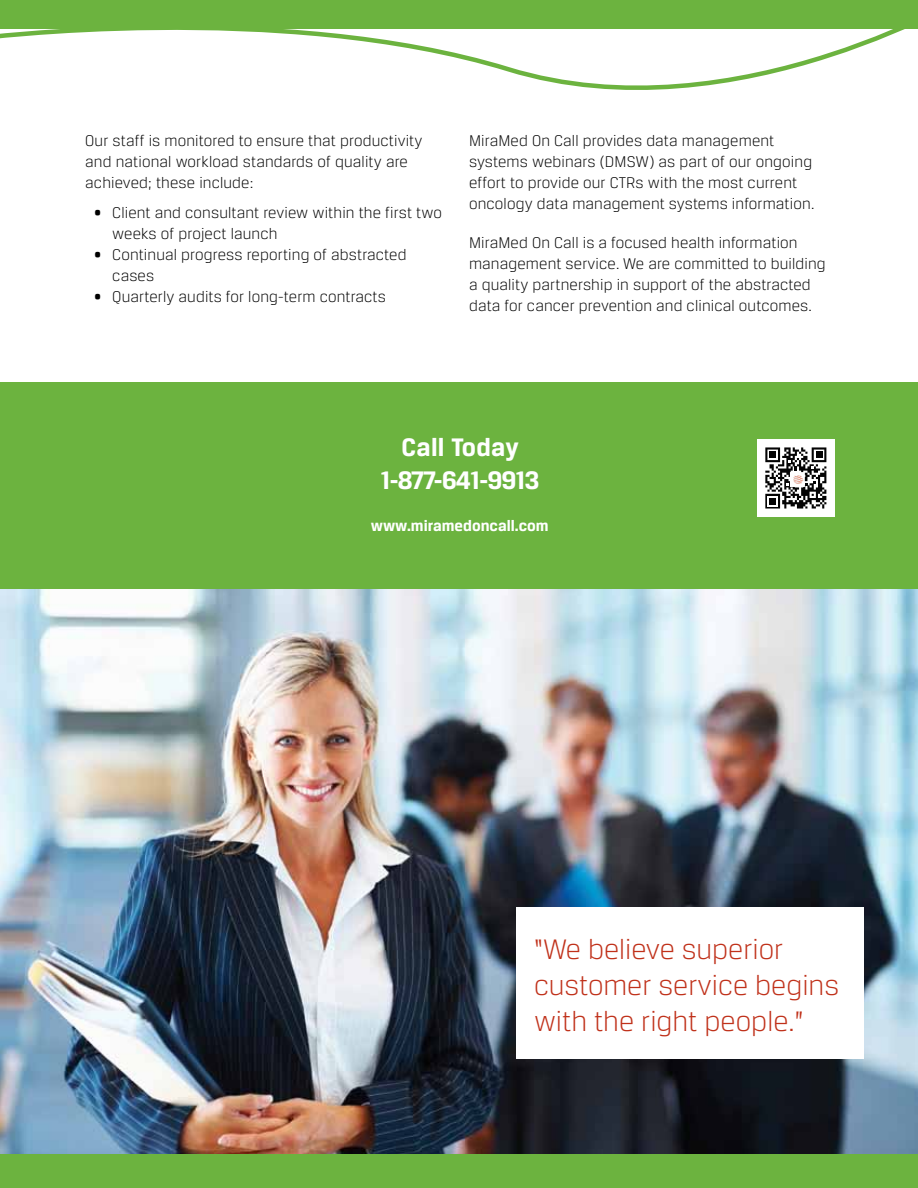
<style>
.page{position:relative;width:918px;height:1188px;background:#fff}
.page>*{position:absolute;margin:0;border:0;box-sizing:border-box;transform-origin:0 0}
.t1{font:300 30px/36px "Breuer Text";color:#c0311a}
.t2{font:700 27px/33px "Breuer Text";letter-spacing:-.04em;color:#fff;text-align:center}
.t3{font:300 16.5px/21px "Breuer Text";letter-spacing:.01em;color:#000}
.t4{font:700 16.5px "Breuer Text";color:#fff}
</style>
<div class="page">
<div style="left:0;top:382px;width:918px;height:217px;background:#6cb33f"></div>
<img style="left:0;top:590px;width:918px;height:565px">
<div style="left:516px;top:908px;width:348px;height:151px;background:#fff"></div>
<svg style="left:0;top:0;width:918px;height:90px"></svg>
<div style="left:0;top:1155px;width:918px;height:33px;background:#6cb33f"></div>
<div style="left:757px;top:439px;width:78px;height:78px;background:#fff"></div>
<svg style="left:765px;top:447px;width:61px;height:62px"></svg>
<p class="t3" style="left:85px;top:129px;width:339px">Our staff is monitored to ensure that productivity and national workload standards of quality are achieved; these include:</p>
<p class="t3" style="left:112px;top:201px;width:331px;text-indent:-18px">• Client and consultant review within the first two weeks of project launch</p>
<p class="t3" style="left:112px;top:243px;width:296px;text-indent:-18px">• Continual progress reporting of abstracted cases</p>
<p class="t3" style="left:94px;top:285px;width:293px">• Quarterly audits for long-term contracts</p>
<p class="t3" style="left:469px;top:129px;width:347px">MiraMed On Call provides data management systems webinars (DMSW) as part of our ongoing effort to provide our CTRs with the most current oncology data management systems information.</p>
<p class="t3" style="left:469px;top:231px;width:358px">MiraMed On Call is a focused health information management service. We are committed to building a quality partnership in support of the abstracted data for cancer prevention and clinical outcomes.</p>
<h2 class="t2" style="left:380px;top:430px;width:161px">Call Today<br>1-877-641-9913</h2>
<p class="t4" style="left:371px;top:517px;width:180px">www.miramedoncall.com</p>
<h1 class="t1" style="left:534px;top:930px;width:307px">“We believe superior customer service begins with the right people.”</h1>
</div>
